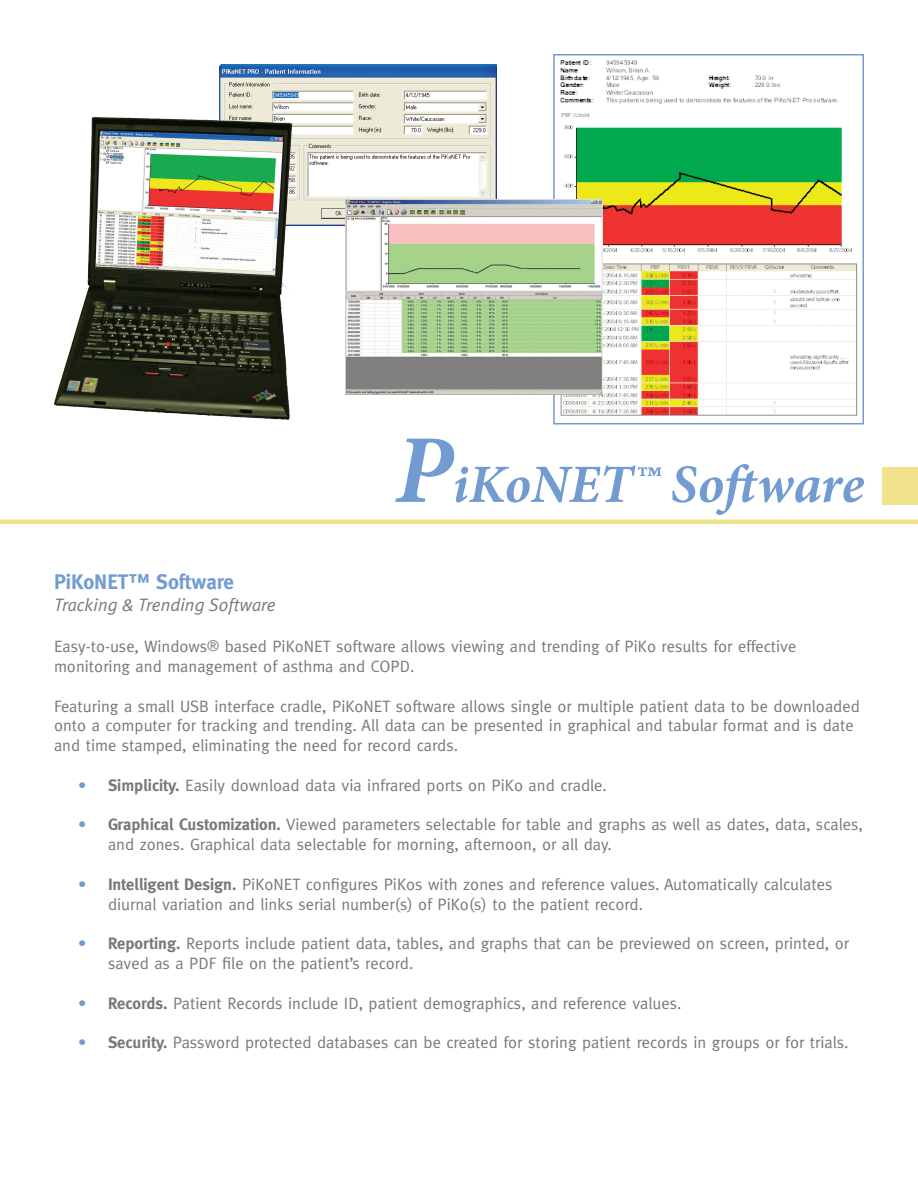
<style>
.page{position:relative;width:918px;height:1188px;background:#fff}
.page>*{position:absolute;margin:0;border:0;box-sizing:border-box;transform-origin:0 0}
.t1{font:italic 700 54px "Minion Pro";letter-spacing:-.005em;color:#729cd1}
.t2{font:700 21px "Meta";color:#729cd1}
.t3{font:italic 18px "Meta Plus Normal";color:#76787b}
.t4{font:16.5px/19.8px "Meta";color:#76787b}
.s1{font-size:97.5px}
.s2{font-size:15px}
.s3{color:#729cd1}
.s4{font-weight:700}
</style>
<div class="page">
<div style="left:0;top:519px;width:918px;height:5px;background:#f0e28b"></div>
<div style="left:882px;top:467px;width:36px;height:37px;background:#f0e28b"></div>
<img style="left:219px;top:65px;width:277px;height:160px">
<img style="left:556px;top:60px;width:302px;height:356px">
<div style="left:553px;top:54px;width:311px;height:370px;border:2px solid #729cd1"></div>
<img style="left:346px;top:200px;width:257px;height:194px">
<img style="left:54px;top:73px;width:281px;height:347px">
<p class="t1" style="left:395px;top:446px;width:471px"><span class="s1">P</span>iKoNET™ Software</p>
<p class="t2" style="left:54px;top:570px;width:181px">PiKoNET™ Software</p>
<p class="t3" style="left:54px;top:594px;width:223px">Tracking &amp; Trending Software</p>
<p class="t4" style="left:54px;top:636px;width:744px">Easy-to-use, Windows<span class="s2">®</span> based PiKoNET software allows viewing and trending of PiKo results for effective monitoring and management of asthma and COPD.</p>
<p class="t4" style="left:54px;top:696px;width:807px">Featuring a small USB interface cradle, PiKoNET software allows single or multiple patient data to be downloaded onto a computer for tracking and trending. All data can be presented in graphical and tabular format and is date and time stamped, eliminating the need for record cards.</p>
<p class="t4" style="left:78px;top:775px;width:530px"><span class="s3">•</span> <span class="s4">Simplicity.</span> Easily download data via infrared ports on PiKo and cradle.</p>
<p class="t4" style="left:78px;top:815px;width:786px"><span class="s3">•</span> <span class="s4">Graphical Customization.</span> Viewed parameters selectable for table and graphs as well as dates, data, scales,</p>
<p class="t4" style="left:108px;top:834px;width:505px">and zones. Graphical data selectable for morning, afternoon, or all day.</p>
<p class="t4" style="left:78px;top:874px;width:756px"><span class="s3">•</span> <span class="s4">Intelligent Design.</span> PiKoNET configures PiKos with zones and reference values. Automatically calculates</p>
<p class="t4" style="left:108px;top:894px;width:537px">diurnal variation and links serial number(s) of PiKo(s) to the patient record.</p>
<p class="t4" style="left:78px;top:933px;width:773px"><span class="s3">•</span> <span class="s4">Reporting.</span> Reports include patient data, tables, and graphs that can be previewed on screen, printed, or</p>
<p class="t4" style="left:108px;top:953px;width:307px">saved as a PDF file on the patient’s record.</p>
<p class="t4" style="left:78px;top:993px;width:605px"><span class="s3">•</span> <span class="s4">Records.</span> Patient Records include ID, patient demographics, and reference values.</p>
<p class="t4" style="left:78px;top:1032px;width:772px"><span class="s3">•</span> <span class="s4">Security.</span> Password protected databases can be created for storing patient records in groups or for trials.</p>
</div>
